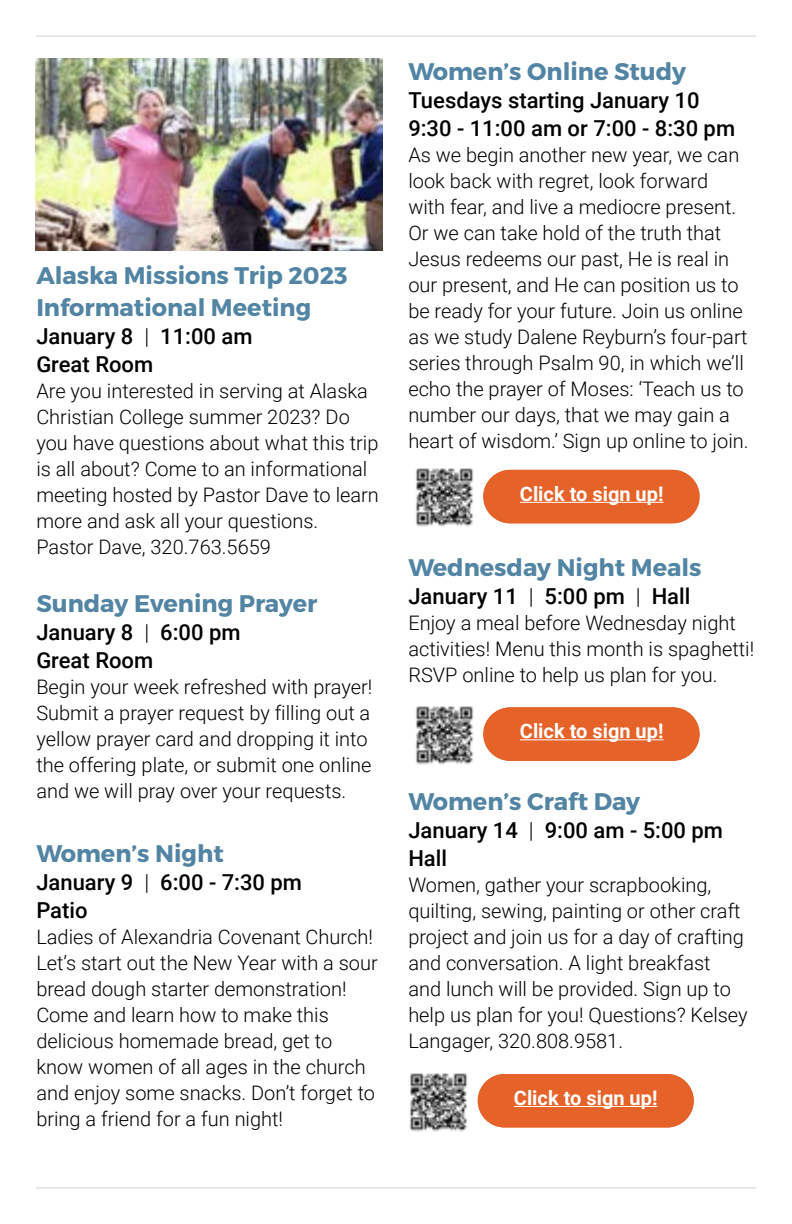
<style>
.page{position:relative;width:792px;height:1224px;background:#fff}
.page>*{position:absolute;margin:0;border:0;box-sizing:border-box;transform-origin:0 0}
.t1{font:700 24px/32px "Montserrat";color:#5284a4}
.t2{font:500 22px/28px "Roboto";color:#000}
.t3{font:700 22px "Roboto";color:#fff}
.t4{font:300 20px/26px "Roboto";color:#000}
.t5{font:700 20px "Roboto";color:#fff}
.s1{font-weight:300}
</style>
<div class="page">
<hr style="left:36px;top:1188px;width:720px;height:1px;background:#000">
<hr style="left:36px;top:36px;width:720px;height:1px;background:#000">
<img style="left:36px;top:59px;width:347px;height:192px">
<img style="left:409px;top:1073px;width:58px;height:59px">
<div style="left:478px;top:1074px;width:216px;height:53px;background:#e56228;border-radius:27px"></div>
<hr style="left:514px;top:1106px;width:144px;height:1px;background:#fff">
<img style="left:415px;top:706px;width:58px;height:59px">
<div style="left:484px;top:707px;width:216px;height:54px;background:#e56228;border-radius:27px"></div>
<hr style="left:520px;top:739px;width:144px;height:1px;background:#fff">
<img style="left:415px;top:468px;width:58px;height:59px">
<div style="left:484px;top:470px;width:216px;height:53px;background:#e56228;border-radius:27px"></div>
<hr style="left:520px;top:502px;width:144px;height:1px;background:#fff">
<p class="t1" style="left:36px;top:260px;width:313px">Alaska Missions Trip 2023<br>Informational Meeting</p>
<p class="t2" style="left:36px;top:321px;width:218px">January 8 <span class="s1">|</span> 11:00 am<br>Great Room</p>
<p class="t4" style="left:36px;top:377px;width:344px">Are you interested in serving at Alaska Christian College summer 2023? Do you have questions about what this trip is all about? Come to an informational meeting hosted by Pastor Dave to learn more and ask all your questions.<br>Pastor Dave, 320.763.5659</p>
<p class="t1" style="left:36px;top:588px;width:283px">Sunday Evening Prayer</p>
<p class="t2" style="left:36px;top:617px;width:206px">January 8 <span class="s1">|</span> 6:00 pm<br>Great Room</p>
<p class="t4" style="left:36px;top:673px;width:338px">Begin your week refreshed with prayer!<br>Submit a prayer request by filling out a yellow prayer card and dropping it into the offering plate, or submit one online and we will pray over your requests.</p>
<p class="t1" style="left:36px;top:838px;width:189px">Women’s Night</p>
<p class="t2" style="left:36px;top:867px;width:267px">January 9 <span class="s1">|</span> 6:00 - 7:30 pm<br>Patio</p>
<p class="t4" style="left:36px;top:923px;width:343px">Ladies of Alexandria Covenant Church!<br>Let’s start out the New Year with a sour bread dough starter demonstration!<br>Come and learn how to make this delicious homemade bread, get to know women of all ages in the church and enjoy some snacks. Don’t forget to bring a friend for a fun night!</p>
<p class="t1" style="left:408px;top:56px;width:279px">Women’s Online Study</p>
<p class="t2" style="left:408px;top:85px;width:328px">Tuesdays starting January 10<br>9:30 - 11:00 am or 7:00 - 8:30 pm</p>
<p class="t4" style="left:408px;top:141px;width:342px">As we begin another new year, we can look back with regret, look forward with fear, and live a mediocre present.<br>Or we can take hold of the truth that Jesus redeems our past, He is real in our present, and He can position us to be ready for your future. Join us online as we study Dalene Reyburn’s four-part series through Psalm 90, in which we’ll echo the prayer of Moses: ‘Teach us to number our days, that we may gain a heart of wisdom.’ Sign up online to join.</p>
<p class="t5" style="left:520px;top:480px;width:145px">Click to sign up!</p>
<p class="t3" style="left:512px;top:479px;width:159px">Scan to sign up!</p>
<p class="t1" style="left:408px;top:552px;width:295px">Wednesday Night Meals</p>
<p class="t2" style="left:408px;top:581px;width:284px">January 11 <span class="s1">|</span> 5:00 pm <span class="s1">|</span> Hall</p>
<p class="t4" style="left:408px;top:609px;width:347px">Enjoy a meal before Wednesday night activities! Menu this month is spaghetti!<br>RSVP online to help us plan for you.</p>
<p class="t5" style="left:520px;top:717px;width:145px">Click to sign up!</p>
<p class="t3" style="left:512px;top:717px;width:159px">Scan to sign up!</p>
<p class="t1" style="left:408px;top:786px;width:233px">Women’s Craft Day</p>
<p class="t2" style="left:408px;top:815px;width:316px">January 14 <span class="s1">|</span> 9:00 am - 5:00 pm<br>Hall</p>
<p class="t4" style="left:408px;top:871px;width:341px">Women, gather your scrapbooking, quilting, sewing, painting or other craft project and join us for a day of crafting and conversation. A light breakfast and lunch will be provided. Sign up to help us plan for you! Questions? Kelsey Langager, 320.808.9581.</p>
<p class="t3" style="left:507px;top:1083px;width:159px">Scan to sign up!</p>
<p class="t5" style="left:514px;top:1084px;width:145px">Click to sign up!</p>
</div>
